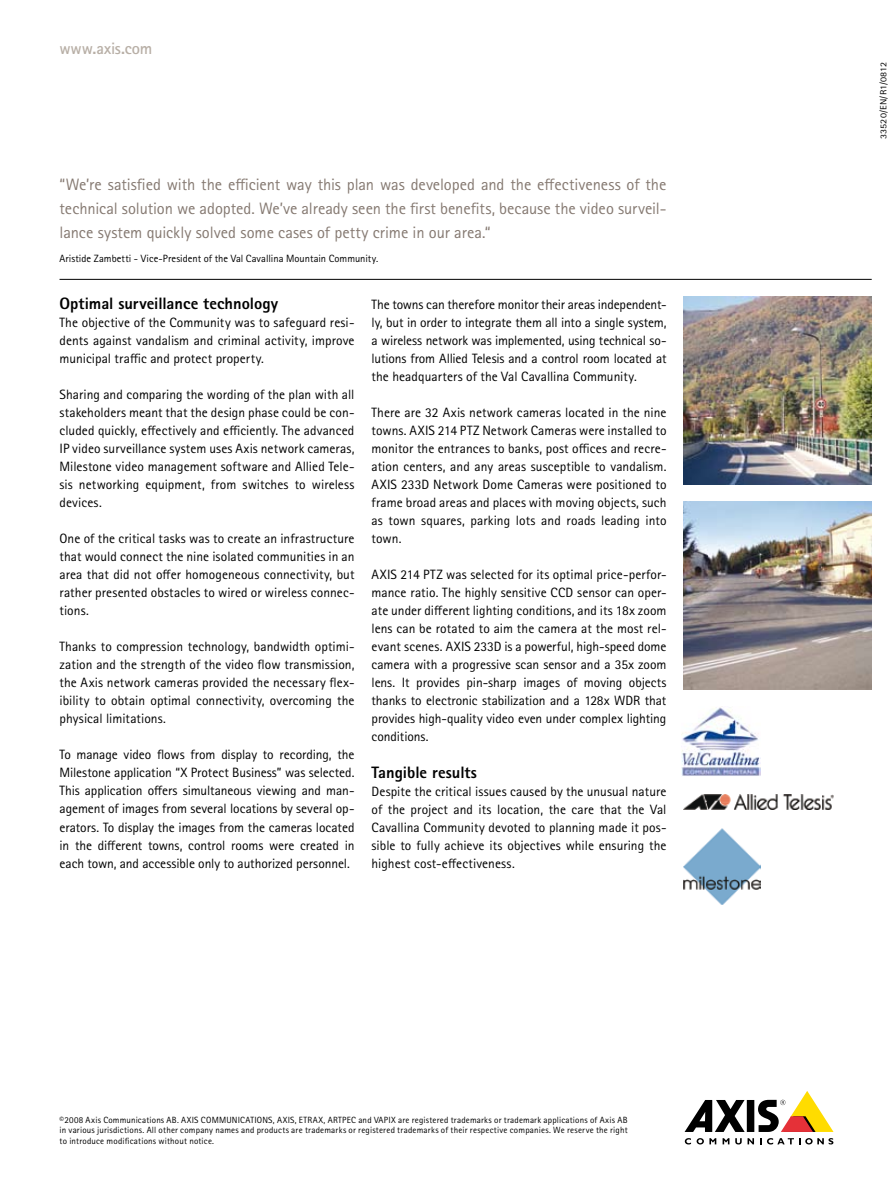
<style>
.page{position:relative;width:893px;height:1191px;background:#fff}
.page>*{position:absolute;margin:0;border:0;box-sizing:border-box;transform-origin:0 0}
.t1{font:16.5px/24px "Rotis Sans Serif Pro";color:#857971;text-align:justify}
.t2{font:800 16.5px "Rotis Sans Serif Pro";color:#000}
.t3{font:700 16.5px "Rotis Sans Serif Pro";letter-spacing:-.01em;color:#b8afa6}
.t4{font:13.5px/18px "Rotis Sans Serif Pro";letter-spacing:.005em;color:#000;text-align:justify}
.t5{font:10.5px "Rotis Sans Serif Pro";letter-spacing:.005em;color:#000}
.t6{font:9px/10.8px "Rotis Sans Serif Pro";letter-spacing:.02em;color:#000;text-align:justify}
.t7{font:9px "Rotis Sans Serif Pro";letter-spacing:.02em;color:#000;scale:1.12 1}
</style>
<div class="page">
<div style="left:747px;top:1100px;width:7px;height:32px;background:#000"></div>
<svg style="left:685px;top:1100px;width:60px;height:32px"></svg>
<svg style="left:758px;top:1091px;width:75px;height:41px"></svg>
<svg style="left:685px;top:1138px;width:6px;height:6px"></svg>
<svg style="left:697px;top:1138px;width:19px;height:6px"></svg>
<svg style="left:723px;top:1138px;width:6px;height:6px"></svg>
<svg style="left:735px;top:1138px;width:19px;height:6px"></svg>
<svg style="left:760px;top:1138px;width:73px;height:6px"></svg>
<hr style="left:60px;top:279px;width:812px;height:1px;background:#000">
<img style="left:684px;top:296px;width:188px;height:188px">
<img style="left:684px;top:501px;width:188px;height:188px">
<img style="left:681px;top:706px;width:79px;height:70px">
<img style="left:684px;top:828px;width:76px;height:77px">
<img style="left:684px;top:795px;width:149px;height:15px">
<p class="t3" style="left:60px;top:38px;width:94px">www.axis.com</p>
<p class="t1" style="left:60px;top:172px;width:608px">“We’re satisfied with the efficient way this plan was developed and the effectiveness of the technical solution we adopted. We’ve already seen the first benefits, because the video surveil&shy;lance system quickly solved some cases of petty crime in our area.“</p>
<p class="t5" style="left:60px;top:252px;width:320px">Aristide Zambetti - Vice-President of the Val Cavallina Mountain Community.</p>
<p class="t2" style="left:60px;top:293px;width:220px">Optimal surveillance technology</p>
<p class="t4" style="left:60px;top:314px;width:296px">The objective of the Community was to safeguard resi&shy;dents against vandalism and criminal activity, improve municipal traffic and protect property.</p>
<p class="t4" style="left:60px;top:386px;width:297px">Sharing and comparing the wording of the plan with all stakeholders meant that the design phase could be con&shy;cluded quickly, effectively and efficiently. The advanced IP video surveillance system uses Axis network cameras, Milestone video management software and Allied Tele&shy;sis networking equipment, from switches to wireless devices.</p>
<p class="t4" style="left:60px;top:530px;width:296px">One of the critical tasks was to create an infrastructure that would connect the nine isolated communities in an area that did not offer homogeneous connectivity, but rather presented obstacles to wired or wireless connec&shy;tions.</p>
<p class="t4" style="left:60px;top:638px;width:296px">Thanks to compression technology, bandwidth optimi&shy;zation and the strength of the video flow transmission, the Axis network cameras provided the necessary flex&shy;ibility to obtain optimal connectivity, overcoming the physical limitations.</p>
<p class="t4" style="left:60px;top:746px;width:297px">To manage video flows from display to recording, the Milestone application “X Protect Business” was selected.<br>This application offers simultaneous viewing and man&shy;agement of images from several locations by several op&shy;erators. To display the images from the cameras located in the different towns, control rooms were created in each town, and accessible only to authorized personnel.</p>
<p class="t4" style="left:372px;top:296px;width:297px">The towns can therefore monitor their areas independent&shy;ly, but in order to integrate them all into a single system, a wireless network was implemented, using technical so&shy;lutions from Allied Telesis and a control room located at the headquarters of the Val Cavallina Community.</p>
<p class="t4" style="left:372px;top:404px;width:297px">There are 32 Axis network cameras located in the nine towns. AXIS 214 PTZ Network Cameras were installed to monitor the entrances to banks, post offices and recre&shy;ation centers, and any areas susceptible to vandalism.<br>AXIS 233D Network Dome Cameras were positioned to frame broad areas and places with moving objects, such as town squares, parking lots and roads leading into town.</p>
<p class="t4" style="left:372px;top:566px;width:297px">AXIS 214 PTZ was selected for its optimal price-perfor&shy;mance ratio. The highly sensitive CCD sensor can oper&shy;ate under different lighting conditions, and its 18x zoom lens can be rotated to aim the camera at the most rel&shy;evant scenes. AXIS 233D is a powerful, high-speed dome camera with a progressive scan sensor and a 35x zoom lens. It provides pin-sharp images of moving objects thanks to electronic stabilization and a 128x WDR that provides high-quality video even under complex lighting conditions.</p>
<p class="t2" style="left:372px;top:761px;width:107px">Tangible results</p>
<p class="t4" style="left:372px;top:782px;width:296px">Despite the critical issues caused by the unusual nature of the project and its location, the care that the Val Cavallina Community devoted to planning made it pos&shy;sible to fully achieve its objectives while ensuring the highest cost-effectiveness.</p>
<p class="t6" style="left:60px;top:1114px;width:570px">©2008 Axis Communications AB. AXIS COMMUNICATIONS, AXIS, ETRAX, ARTPEC and VAPIX are registered trademarks or trademark applications of Axis AB in various jurisdictions. All other company names and products are trademarks or registered trademarks of their respective companies. We reserve the right to introduce modifications without notice.</p>
<p class="t7" style="left:878px;top:139px;width:70px;rotate:-90deg">33520/EN/R1/0812</p>
</div>
